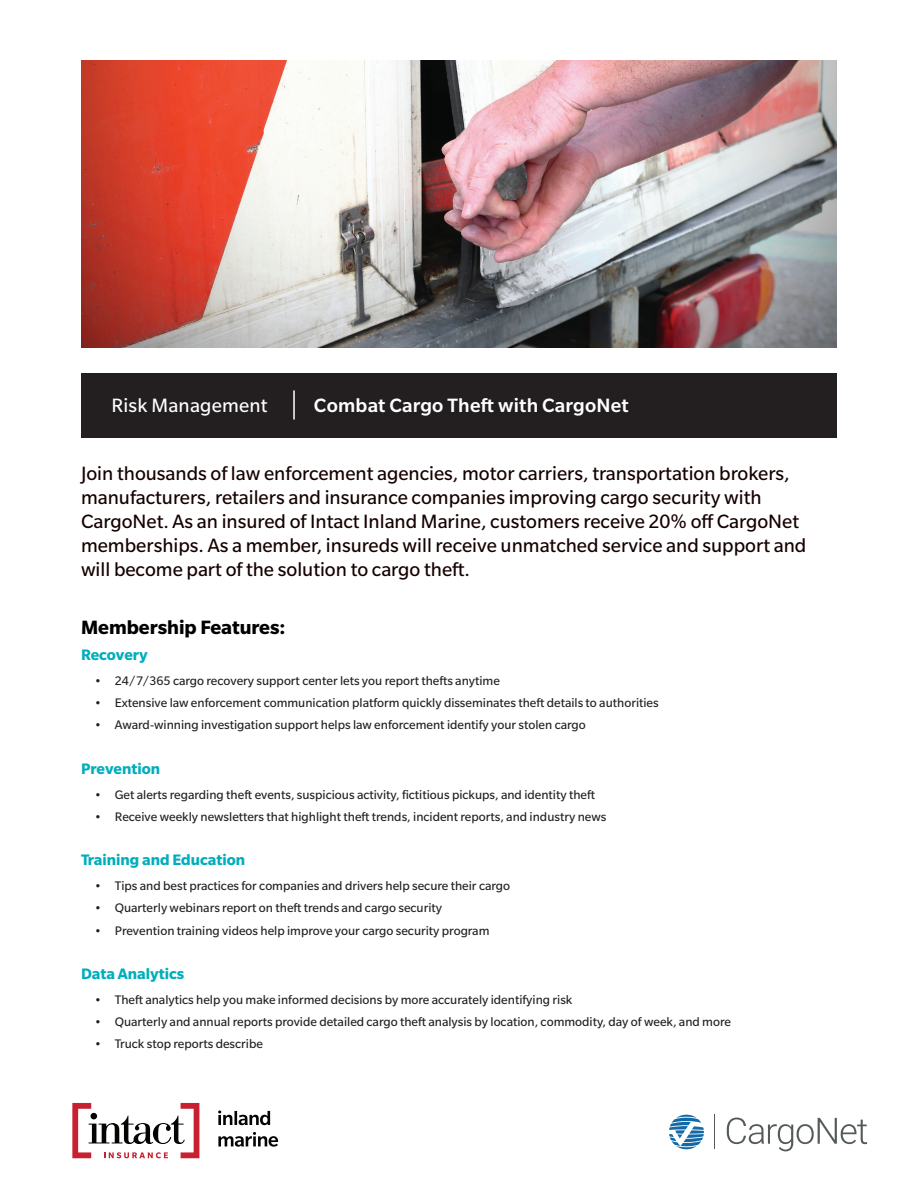
<style>
.page{position:relative;width:918px;height:1188px;background:#fff}
.page>*{position:absolute;margin:0;border:0;box-sizing:border-box;transform-origin:0 0}
.t1{font:21px/24px "Slate Std";color:#150000}
.t2{font:500 21px "Slate Std";letter-spacing:.01em;color:#fff}
.t3{font:700 21px "Slate Std";color:#000}
.t4{font:21px "Slate Std";letter-spacing:.01em;color:#fff}
.t5{font:700 16.5px "Slate Std";color:#00aebc}
.t6{font:13.5px "Slate Std";color:#231f20}
</style>
<div class="page">
<svg style="left:669px;top:1115px;width:35px;height:34px"></svg>
<hr style="left:714px;top:1115px;width:1px;height:34px;background:#545a5a">
<svg style="left:727px;top:1118px;width:140px;height:33px"></svg>
<img style="left:81px;top:61px;width:756px;height:287px">
<div style="left:81px;top:373px;width:756px;height:64px;background:#231f20"></div>
<hr style="left:293px;top:391px;width:2px;height:28px;background:#fff">
<svg style="left:72px;top:1103px;width:127px;height:55px"></svg>
<svg style="left:218px;top:1111px;width:14px;height:14px"></svg>
<hr style="left:234px;top:1111px;width:3px;height:14px;background:#040503">
<svg style="left:239px;top:1111px;width:31px;height:14px"></svg>
<svg style="left:218px;top:1132px;width:60px;height:15px"></svg>
<h1 class="t4" style="left:111px;top:394px;width:158px">Risk Management</h1>
<h1 class="t2" style="left:314px;top:394px;width:316px">Combat Cargo Theft with CargoNet</h1>
<p class="t1" style="left:81px;top:461px;width:727px">Join thousands of law enforcement agencies, motor carriers, transportation brokers, manufacturers, retailers and insurance companies improving cargo security with CargoNet. As an insured of Intact Inland Marine, customers receive 20% off CargoNet memberships. As a member, insureds will receive unmatched service and support and will become part of the solution to cargo theft.</p>
<h1 class="t3" style="left:81px;top:616px;width:206px">Membership Features:</h1>
<p class="t5" style="left:81px;top:646px;width:68px">Recovery</p>
<p class="t6" style="left:94px;top:674px;width:407px">• 24/7/365 cargo recovery support center lets you report thefts anytime</p>
<p class="t6" style="left:94px;top:696px;width:566px">• Extensive law enforcement communication platform quickly disseminates theft details to authorities</p>
<p class="t6" style="left:94px;top:718px;width:493px">• Award-winning investigation support helps law enforcement identify your stolen cargo</p>
<p class="t5" style="left:81px;top:760px;width:81px">Prevention</p>
<p class="t6" style="left:94px;top:787px;width:502px">• Get alerts regarding theft events, suspicious activity, fictitious pickups, and identity theft</p>
<p class="t6" style="left:94px;top:810px;width:513px">• Receive weekly newsletters that highlight theft trends, incident reports, and industry news</p>
<p class="t5" style="left:81px;top:851px;width:166px">Training and Education</p>
<p class="t6" style="left:94px;top:879px;width:417px">• Tips and best practices for companies and drivers help secure their cargo</p>
<p class="t6" style="left:94px;top:901px;width:349px">• Quarterly webinars report on theft trends and cargo security</p>
<p class="t6" style="left:94px;top:923px;width:397px">• Prevention training videos help improve your cargo security program</p>
<p class="t5" style="left:81px;top:965px;width:105px">Data Analytics</p>
<p class="t6" style="left:94px;top:993px;width:479px">• Theft analytics help you make informed decisions by more accurately identifying risk</p>
<p class="t6" style="left:94px;top:1015px;width:638px">• Quarterly and annual reports provide detailed cargo theft analysis by location, commodity, day of week, and more</p>
<p class="t6" style="left:94px;top:1037px;width:170px">• Truck stop reports describe</p>
</div>
